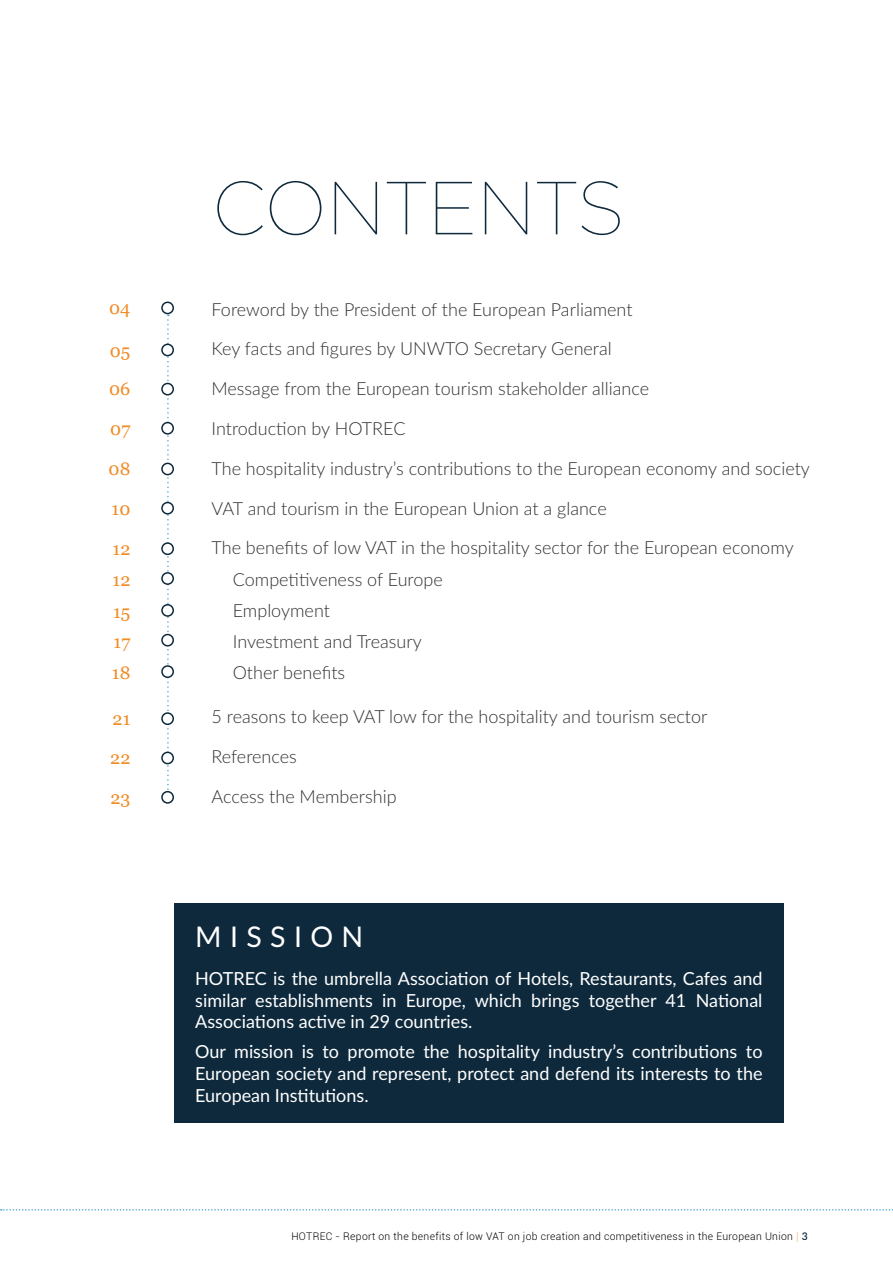
<style>
.page{position:relative;width:893px;height:1263px;background:#fff}
.page>*{position:absolute;margin:0;border:0;box-sizing:border-box;transform-origin:0 0}
.t1{font:100 75px "Gotham";color:#0e293c}
.t2{font:28.5px "Lato";letter-spacing:.295em;color:#fff}
.t3{font:300 18px/31.2px "Lato";color:#30302f}
.t4{font:18px/21.6px "Lato";color:#fff;text-align:justify}
.t5{font:18px/39.3px "Georgia";color:#f18c26;text-align:justify}
.t6{font:300 10.5px "Roboto";letter-spacing:.03em;color:#000}
.s1{font-family:"Lato";color:#f18c26}
.s2{font-family:"Lato";font-weight:600;color:#0e293c}
</style>
<div class="page">
<div style="left:174px;top:903px;width:610px;height:220px;background:#0e293c"></div>
<svg style="left:1px;top:1209px;width:892px;height:1px"></svg>
<svg style="left:167px;top:315px;width:2px;height:476px"></svg>
<div style="left:161px;top:302px;width:13px;height:12px;border:2px solid #0e293c;border-radius:50%"></div>
<div style="left:162px;top:463px;width:11px;height:12px;background:#fff;border-radius:50%"></div>
<div style="left:161px;top:463px;width:13px;height:12px;border:2px solid #0e293c;border-radius:50%"></div>
<div style="left:162px;top:543px;width:11px;height:11px;background:#fff;border-radius:50%"></div>
<div style="left:161px;top:542px;width:13px;height:13px;border:2px solid #0e293c;border-radius:50%"></div>
<div style="left:162px;top:573px;width:11px;height:11px;background:#fff;border-radius:50%"></div>
<div style="left:161px;top:572px;width:13px;height:13px;border:2px solid #0e293c;border-radius:50%"></div>
<div style="left:162px;top:605px;width:11px;height:11px;background:#fff;border-radius:50%"></div>
<div style="left:161px;top:604px;width:13px;height:13px;border:2px solid #0e293c;border-radius:50%"></div>
<div style="left:162px;top:502px;width:11px;height:12px;background:#fff;border-radius:50%"></div>
<div style="left:161px;top:502px;width:13px;height:12px;border:2px solid #0e293c;border-radius:50%"></div>
<div style="left:162px;top:634px;width:11px;height:12px;background:#fff;border-radius:50%"></div>
<div style="left:161px;top:634px;width:13px;height:12px;border:2px solid #0e293c;border-radius:50%"></div>
<div style="left:162px;top:666px;width:11px;height:11px;background:#fff;border-radius:50%"></div>
<div style="left:161px;top:665px;width:13px;height:13px;border:2px solid #0e293c;border-radius:50%"></div>
<div style="left:162px;top:713px;width:11px;height:11px;background:#fff;border-radius:50%"></div>
<div style="left:161px;top:712px;width:13px;height:13px;border:2px solid #0e293c;border-radius:50%"></div>
<div style="left:162px;top:752px;width:11px;height:12px;background:#fff;border-radius:50%"></div>
<div style="left:161px;top:752px;width:13px;height:12px;border:2px solid #0e293c;border-radius:50%"></div>
<div style="left:161px;top:791px;width:13px;height:13px;border:2px solid #0e293c;border-radius:50%"></div>
<div style="left:162px;top:383px;width:11px;height:12px;background:#fff;border-radius:50%"></div>
<div style="left:161px;top:383px;width:13px;height:12px;border:2px solid #0e293c;border-radius:50%"></div>
<div style="left:162px;top:423px;width:11px;height:11px;background:#fff;border-radius:50%"></div>
<div style="left:161px;top:422px;width:13px;height:13px;border:2px solid #0e293c;border-radius:50%"></div>
<div style="left:162px;top:344px;width:11px;height:12px;background:#fff;border-radius:50%"></div>
<div style="left:161px;top:344px;width:13px;height:12px;border:2px solid #0e293c;border-radius:50%"></div>
<p class="t5" style="left:109px;top:288px;width:23px">04</p>
<p class="t5" style="left:110px;top:331px;width:22px">05</p>
<p class="t5" style="left:109px;top:369px;width:23px">06</p>
<p class="t5" style="left:110px;top:409px;width:22px">07</p>
<p class="t5" style="left:109px;top:449px;width:23px">08</p>
<p class="t5" style="left:112px;top:488px;width:20px">10</p>
<p class="t5" style="left:113px;top:528px;width:19px">12</p>
<p class="t5" style="left:113px;top:559px;width:19px">12</p>
<p class="t5" style="left:113px;top:591px;width:19px">15</p>
<p class="t5" style="left:114px;top:622px;width:18px">17</p>
<p class="t5" style="left:112px;top:652px;width:20px">18</p>
<p class="t5" style="left:110px;top:698px;width:22px">21<br>22<br>23</p>
<h1 class="t1" style="left:212px;top:162px;width:414px">CONTENTS</h1>
<p class="t3" style="left:212px;top:293px;width:422px">Foreword by the President of the European Parliament</p>
<p class="t3" style="left:212px;top:333px;width:402px">Key facts and figures by UNWTO Secretary General</p>
<p class="t3" style="left:212px;top:372px;width:439px">Message from the European tourism stakeholder alliance</p>
<p class="t3" style="left:212px;top:412px;width:195px">Introduction by HOTREC</p>
<p class="t3" style="left:212px;top:452px;width:600px">The hospitality industry’s contributions to the European economy and society</p>
<p class="t3" style="left:212px;top:492px;width:397px">VAT and tourism in the European Union at a glance</p>
<p class="t3" style="left:233px;top:532px;width:562px;text-indent:-21px">The benefits of low VAT in the hospitality sector for the European economy<br>Competitiveness of Europe<br>Employment<br>Investment and Treasury<br>Other benefits</p>
<p class="t3" style="left:212px;top:701px;width:497px">5 reasons to keep VAT low for the hospitality and tourism sector</p>
<p class="t3" style="left:212px;top:740px;width:87px">References</p>
<p class="t3" style="left:212px;top:780px;width:187px">Access the Membership</p>
<h2 class="t2" style="left:195px;top:916px;width:170px">MISSION</h2>
<p class="t4" style="left:195px;top:967px;width:569px">HOTREC is the umbrella Association of Hotels, Restaurants, Cafes and similar establishments in Europe, which brings together 41 National Associations active in 29 countries.</p>
<p class="t4" style="left:195px;top:1040px;width:569px">Our mission is to promote the hospitality industry’s contributions to European society and represent, protect and defend its interests to the European Institutions.</p>
<p class="t6" style="left:291px;top:1229px;width:518px">HOTREC - Report on the benefits of low VAT on job creation and competitiveness in the European Union <span class="s1">|</span> <span class="s2">3</span></p>
</div>
